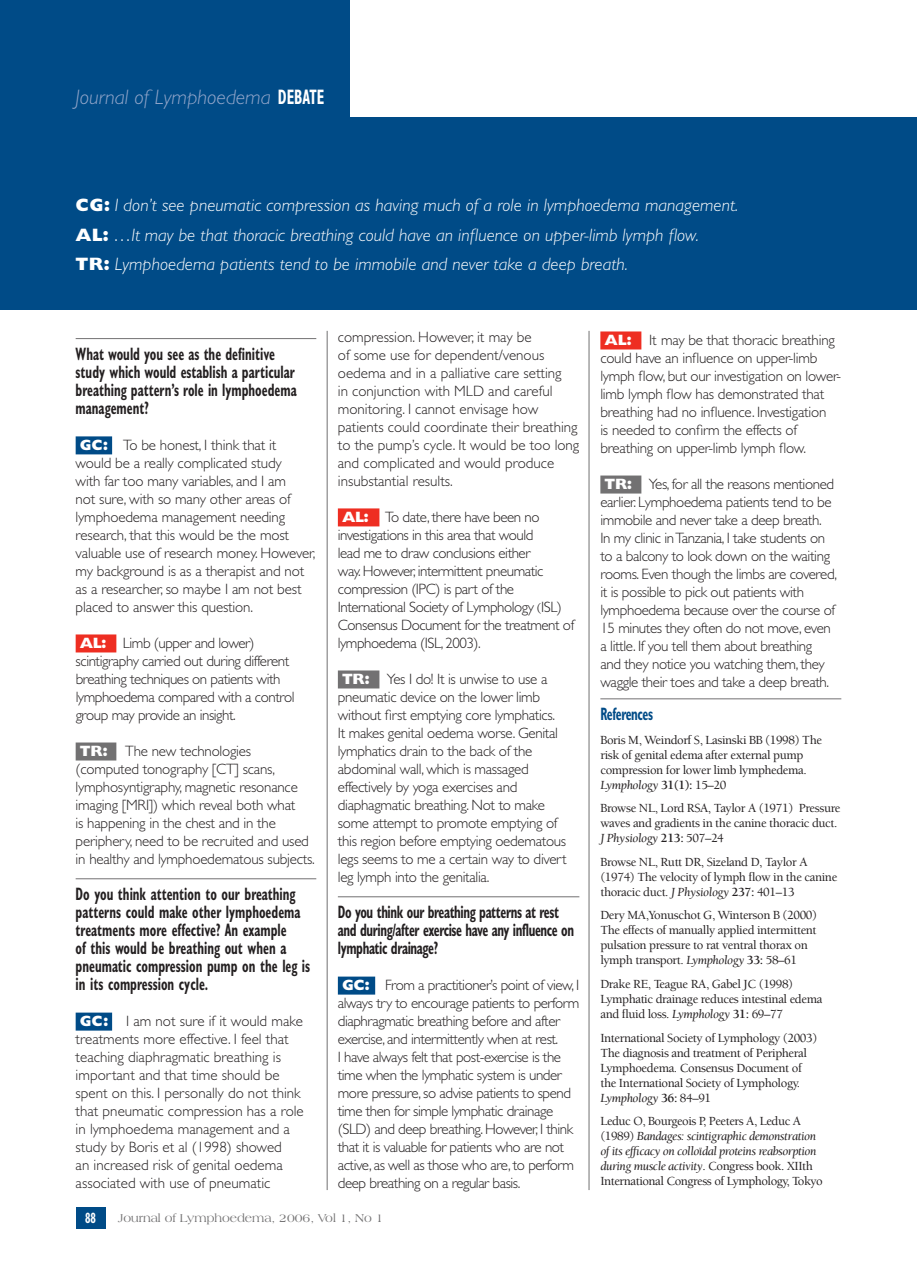
<style>
.page{position:relative;width:917px;height:1287px;background:#fff}
.page>*{position:absolute;margin:0;border:0;box-sizing:border-box;transform-origin:0 0}
.t1{font:italic 300 21px "Gill Sans";color:#93a6ca}
.t2{font:700 condensed 18px/18px "Gill Sans";color:#231f20;scale:.7 1}
.t3{font:italic 300 18px/29.5px "Gill Sans";letter-spacing:.005em;color:#fff}
.t4{font:700 condensed 18px/18px "Gill Sans";letter-spacing:-.03em;color:#231f20;scale:.7 1}
.t5{font:700 condensed 18px "Gill Sans";letter-spacing:-.03em;color:#004b87;scale:.7 1}
.t6{font:300 15px/18px "Gill Sans";letter-spacing:-.02em;color:#231f20}
.t7{font:300 15px/18px "Gill Sans";color:#231f20}
.t8{font:700 condensed 15px "Gill Sans";color:#fff;scale:.7 1}
.t9{font:500 12.75px/15px "Berkeley";letter-spacing:-.03em;color:#231f20}
.t10{font:italic 12.75px/15px "Berkeley";letter-spacing:-.035em;color:#231f20}
.t11{font:12px "Americana BT";color:#727172}
.s1{font-weight:700;font-style:normal;font-stretch:condensed;color:#fff}
.s2{font-weight:800;font-style:normal}
.s3{font-weight:800;color:#fff}
.s4{font-family:"Berkeley";font-weight:500;font-size:12.75px}
.s5{font-weight:400;font-style:italic}
.s6{font-weight:700}
.s7{font-weight:500;font-style:normal}
</style>
<div class="page">
<div style="left:0;top:117px;width:917px;height:192px;background:#004b87"></div>
<hr style="left:327px;top:331px;width:1px;height:859px;background:#727172">
<hr style="left:589px;top:331px;width:1px;height:859px;background:#727172">
<hr style="left:76px;top:338px;width:240px;height:1px;background:#727172">
<div style="left:76px;top:436px;width:36px;height:18px;background:#004b87"></div>
<div style="left:76px;top:634px;width:40px;height:18px;background:#ee2e22"></div>
<div style="left:76px;top:742px;width:40px;height:18px;background:#727172"></div>
<hr style="left:76px;top:878px;width:240px;height:1px;background:#727172">
<div style="left:76px;top:1012px;width:36px;height:18px;background:#004b87"></div>
<div style="left:338px;top:508px;width:41px;height:18px;background:#ee2e22"></div>
<div style="left:338px;top:670px;width:41px;height:18px;background:#727172"></div>
<hr style="left:338px;top:896px;width:241px;height:1px;background:#727172">
<div style="left:338px;top:976px;width:37px;height:18px;background:#004b87"></div>
<div style="left:600px;top:331px;width:41px;height:18px;background:#ee2e22"></div>
<div style="left:600px;top:475px;width:41px;height:18px;background:#727172"></div>
<hr style="left:600px;top:698px;width:241px;height:1px;background:#727172">
<div style="left:0;top:0;width:350px;height:118px;background:#004b87"></div>
<div style="left:76px;top:1207px;width:29px;height:21px;background:#004b87"></div>
<h1 class="t1" style="left:76px;top:85px;width:250px">Journal of Lymphoedema <span class="s1">DEBATE</span></h1>
<p class="t3" style="left:76px;top:190px;width:664px"><span class="s2">CG:</span> I don’t see pneumatic compression as having much of a role in lymphoedema management.<br><span class="s2">AL:</span> …It may be that thoracic breathing could have an influence on upper-limb lymph flow.<br><span class="s2">TR:</span> Lymphoedema patients tend to be immobile and never take a deep breath.</p>
<p class="t2" style="left:76px;top:345px;width:317px">What would you see as the definitive study which would establish a particular breathing pattern’s role in lymphoedema management?</p>
<p class="t6" style="left:76px;top:436px;width:241px"><span class="s3">GC:</span> To be honest, I think that it<br>would be a really complicated study<br>with far too many variables, and I am<br>not sure, with so many other areas of lymphoedema management needing research, that this would be the most valuable use of research money. However, my background is as a therapist and not as a researcher, so maybe I am not best placed to answer this question.</p>
<p class="t6" style="left:76px;top:634px;width:220px"><span class="s3">AL:</span> Limb (upper and lower) scintigraphy carried out during different breathing techniques on patients with lymphoedema compared with a control group may provide an insight.</p>
<p class="t6" style="left:76px;top:742px;width:241px"><span class="s3">TR:</span> The new technologies<br>(computed tonography [CT] scans, lymphosyntigraphy, magnetic resonance imaging [MRI]) which reveal both what<br>is happening in the chest and in the periphery, need to be recruited and used in healthy and lymphoedematous subjects.</p>
<p class="t2" style="left:76px;top:885px;width:336px">Do you think attention to our breathing patterns could make other lymphoedema treatments more effective? An example<br>of this would be breathing out when a pneumatic compression pump on the leg is in its compression cycle.</p>
<p class="t7" style="left:76px;top:1012px;width:230px"><span class="s3">GC:</span> I am not sure if it would make treatments more effective. I feel that teaching diaphragmatic breathing is important and that time should be spent on this. I personally do not think that pneumatic compression has a role in lymphoedema management and a study by Boris et al (1998) showed<br>an increased risk of genital oedema associated with use of pneumatic</p>
<p class="t7" style="left:338px;top:328px;width:243px">compression. However, it may be<br>of some use for dependent/venous oedema and in a palliative care setting<br>in conjunction with MLD and careful monitoring. I cannot envisage how patients could coordinate their breathing to the pump’s cycle. It would be too long and complicated and would produce insubstantial results.</p>
<p class="t6" style="left:338px;top:508px;width:238px"><span class="s3">AL:</span> To date, there have been no investigations in this area that would<br>lead me to draw conclusions either<br>way. However, intermittent pneumatic compression (IPC) is part of the International Society of Lymphology <span class="s4">(</span>ISL)<br>Consensus Document for the treatment of lymphoedema (ISL, 2003).</p>
<p class="t6" style="left:338px;top:670px;width:230px"><span class="s3">TR:</span> Yes I do! It is unwise to use a pneumatic device on the lower limb without first emptying core lymphatics.<br>It makes genital oedema worse. Genital lymphatics drain to the back of the abdominal wall, which is massaged effectively by yoga exercises and diaphagmatic breathing. Not to make some attempt to promote emptying of this region before emptying oedematous legs seems to me a certain way to divert leg lymph into the genitalia.</p>
<p class="t4" style="left:338px;top:903px;width:339px">Do you think our breathing patterns at rest and during/after exercise have any influence on lymphatic drainage?</p>
<p class="t6" style="left:338px;top:976px;width:243px"><span class="s3">GC:</span> From a practitioner’s point of view, I always try to encourage patients to perform diaphragmatic breathing before and after exercise, and intermittently when at rest.<br>I have always felt that post-exercise is the time when the lymphatic system is under more pressure, so advise patients to spend time then for simple lymphatic drainage (SLD) and deep breathing. However, I think that it is valuable for patients who are not active, as well as those who are, to perform deep breathing on a regular basis.</p>
<p class="t8" style="left:85px;top:1209px;width:17px">88</p>
<p class="t11" style="left:118px;top:1211px;width:267px">Journal of Lymphoedema, 2006, Vol 1, No 1</p>
<p class="t6" style="left:600px;top:331px;width:242px"><span class="s3">AL:</span> It may be that thoracic breathing could have an influence on upper-limb lymph flow, but our investigation on lower&shy;limb lymph flow has demonstrated that breathing had no influence. Investigation<br>is needed to confirm the effects of breathing on upper-limb lymph flow.</p>
<p class="t6" style="left:600px;top:475px;width:238px"><span class="s3">TR:</span> Yes, for all the reasons mentioned earlier. Lymphoedema patients tend to be immobile and never take a deep breath.<br>In my clinic in Tanzania, I take students on to a balcony to look down on the waiting rooms. Even though the limbs are covered, it is possible to pick out patients with lymphoedema because over the course of 15 minutes they often do not move, even a little. If you tell them about breathing<br>and they notice you watching them, they waggle their toes and take a deep breath.</p>
<p class="t5" style="left:600px;top:703px;width:77px">References</p>
<p class="t9" style="left:600px;top:732px;width:223px">Boris M, Weindorf S, Lasinski BB (1998) The risk of genital edema after external pump compression for lower limb lymphedema.<br><span class="s5">Lymphology</span> <span class="s6">31(1):</span> 15–20</p>
<p class="t9" style="left:600px;top:801px;width:241px">Browse NL, Lord RSA, Taylor A (1971) Pressure waves and gradients in the canine thoracic duct.<br><span class="s5">J Physiology</span> <span class="s6">213:</span> 507–24</p>
<p class="t9" style="left:600px;top:854px;width:238px">Browse NL, Rutt DR, Sizeland D, Taylor A (1974) The velocity of lymph flow in the canine thoracic duct. <span class="s5">J Physiology</span> <span class="s6">237:</span> 401–13</p>
<p class="t9" style="left:600px;top:908px;width:218px">Dery MA,Yonuschot G, Winterson B (2000)<br>The effects of manually applied intermittent pulsation pressure to rat ventral thorax on lymph transport. <span class="s5">Lymphology</span> <span class="s6">33:</span> 58–61</p>
<p class="t9" style="left:600px;top:976px;width:223px">Drake RE, Teague RA, Gabel JC (1998)<br>Lymphatic drainage reduces intestinal edema and fluid loss. <span class="s5">Lymphology</span> <span class="s6">31:</span> 69–77</p>
<p class="t9" style="left:600px;top:1030px;width:218px">International Society of Lymphology (2003)<br>The diagnosis and treatment of Peripheral Lymphoedema. Consensus Document of the International Society of Lymphology.<br><span class="s5">Lymphology</span> <span class="s6">36:</span> 84–91</p>
<p class="t10" style="left:600px;top:1113px;width:224px"><span class="s7">Leduc O, Bourgeois P, Peeters A, Leduc A (1989)</span> Bandages: scintigraphic demonstration of its efficacy on colloïdal proteins reabsorption during muscle activity<span class="s7">. Congress book. XIIth International Congress of Lymphology, Tokyo</span></p>
</div>
